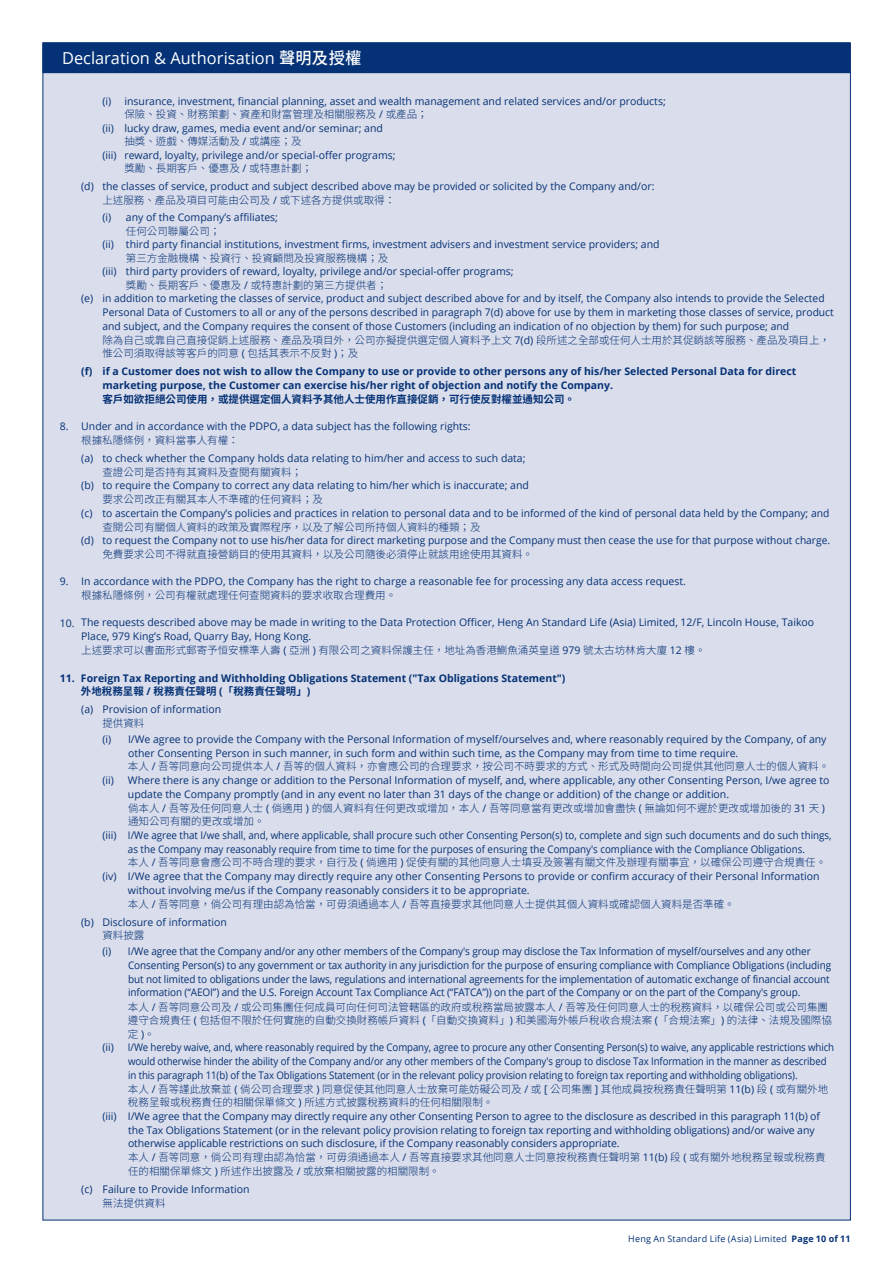
<style>
.page{position:relative;width:893px;height:1263px;background:#fff}
.page>*{position:absolute;margin:0;border:0;box-sizing:border-box;transform-origin:0 0}
.t1{font:16.5px "Open Sans";color:#fff}
.t2{font:10.5px/13.6px "Open Sans";color:#053276}
.t3{font:300 10.5px/13.6px "Noto Sans CJ Ktc";color:#053276}
.t4{font:700 10.5px/13.6px "Open Sans";color:#053276}
.t5{font:700 10.5px "Noto Sans CJ Ktc";color:#053276}
.t6{font:9px "Open Sans";letter-spacing:.025em;color:#053276}
.s1{font-family:"Noto Sans CJ Ktc";font-weight:500}
.s2{font-family:"Open Sans";font-weight:400}
.s3{font-family:"Open Sans"}
.s4{font-weight:700}
</style>
<div class="page">
<div style="left:43px;top:43px;width:808px;height:1177px;background:#daddeb;border:1px solid #053276"></div>
<div style="left:43px;top:43px;width:807px;height:30px;background:#053276"></div>
<h1 class="t1" style="left:62px;top:47px;width:301px">Declaration &amp; Authorisation <span class="s1">聲明及授權</span></h1>
<p class="t2" style="left:102px;top:94px;width:565px">(i) insurance, investment, financial planning, asset and wealth management and related services and/or products;</p>
<p class="t3" style="left:124px;top:108px;width:305px">保險、投資、財務策劃、資產和財富管理及相關服務及 <span class="s2">/</span> 或產品；</p>
<p class="t2" style="left:102px;top:121px;width:282px">(ii) lucky draw, games, media event and/or seminar; and</p>
<p class="t3" style="left:124px;top:135px;width:179px">抽獎、遊戲、傳媒活動及 <span class="s2">/</span> 或講座；及</p>
<p class="t2" style="left:102px;top:148px;width:295px">(iii) reward, loyalty, privilege and/or special-offer programs;</p>
<p class="t3" style="left:124px;top:162px;width:189px">獎勵、長期客戶、優惠及 <span class="s2">/</span> 或特惠計劃；</p>
<p class="t2" style="left:81px;top:179px;width:575px">(d) the classes of service, product and subject described above may be provided or solicited by the Company and/or:</p>
<p class="t3" style="left:102px;top:193px;width:294px">上述服務、產品及項目可能由公司及 <span class="s2">/</span> 或下述各方提供或取得：</p>
<p class="t2" style="left:102px;top:210px;width:177px">(i) any of the Company’s affiliates;</p>
<p class="t3" style="left:126px;top:224px;width:96px">任何公司聯屬公司；</p>
<p class="t2" style="left:102px;top:237px;width:559px">(ii) third party financial institutions, investment firms, investment advisers and investment service providers; and</p>
<p class="t3" style="left:126px;top:251px;width:264px">第三方金融機構、投資行、投資顧問及投資服務機構；及</p>
<p class="t2" style="left:102px;top:264px;width:413px">(iii) third party providers of reward, loyalty, privilege and/or special-offer programs;</p>
<p class="t3" style="left:126px;top:279px;width:263px">獎勵、長期客戶、優惠及 <span class="s2">/</span> 或特惠計劃的第三方提供者；</p>
<p class="t2" style="left:102px;top:291px;width:733px;text-indent:-21px">(e) in addition to marketing the classes of service, product and subject described above for and by itself, the Company also intends to provide the Selected<br>Personal Data of Customers to all or any of the persons described in paragraph 7(d) above for use by them in marketing those classes of service, product and subject, and the Company requires the consent of those Customers (including an indication of no objection by them) for such purpose; and</p>
<p class="t3" style="left:102px;top:333px;width:729px">除為自己或靠自己直接促銷上述服務、產品及項目外，公司亦擬提供選定個人資料予上文 <span class="s2">7(d)</span> 段所述之全部或任何人士用於其促銷該等服務、產品及項目上，惟公司須取得該等客戶的同意 <span class="s2">(</span> 包括其表示不反對 <span class="s2">)</span>；及</p>
<p class="t4" style="left:102px;top:364px;width:695px;text-indent:-21px">(f) if a Customer does not wish to allow the Company to use or provide to other persons any of his/her Selected Personal Data for direct marketing purpose, the Customer can exercise his/her right of objection and notify the Company.</p>
<p class="t5" style="left:102px;top:393px;width:474px">客戶如欲拒絕公司使用，或提供選定個人資料予其他人士使用作直接促銷，可行使反對權並通知公司。</p>
<p class="t2" style="left:60px;top:419px;width:412px">8. Under and in accordance with the PDPO, a data subject has the following rights:</p>
<p class="t3" style="left:81px;top:433px;width:159px">根據私隱條例，資料當事人有權：</p>
<p class="t2" style="left:81px;top:451px;width:446px">(a) to check whether the Company holds data relating to him/her and access to such data;</p>
<p class="t3" style="left:102px;top:465px;width:201px">查證公司是否持有其資料及查閱有關資料；</p>
<p class="t2" style="left:81px;top:478px;width:449px">(b) to require the Company to correct any data relating to him/her which is inaccurate; and</p>
<p class="t3" style="left:102px;top:493px;width:222px">要求公司改正有關其本人不準確的任何資料；及</p>
<p class="t2" style="left:81px;top:506px;width:750px">(c) to ascertain the Company’s policies and practices in relation to personal data and to be informed of the kind of personal data held by the Company; and</p>
<p class="t3" style="left:102px;top:520px;width:380px">查閱公司有關個人資料的政策及實際程序，以及了解公司所持個人資料的種類；及</p>
<p class="t2" style="left:81px;top:533px;width:750px">(d) to request the Company not to use his/her data for direct marketing purpose and the Company must then cease the use for that purpose without charge.</p>
<p class="t3" style="left:102px;top:548px;width:432px">免費要求公司不得就直接營銷目的使用其資料，以及公司隨後必須停止就該用途使用其資料。</p>
<p class="t2" style="left:60px;top:575px;width:628px">9. In accordance with the PDPO, the Company has the right to charge a reasonable fee for processing any data access request.</p>
<p class="t3" style="left:81px;top:589px;width:316px">根據私隱條例，公司有權就處理任何查閱資料的要求收取合理費用。</p>
<p class="t2" style="left:81px;top:615px;width:734px;text-indent:-21px">10. The requests described above may be made in writing to the Data Protection Officer, Heng An Standard Life (Asia) Limited, 12/F, Lincoln House, Taikoo<br>Place, 979 King’s Road, Quarry Bay, Hong Kong.</p>
<p class="t3" style="left:81px;top:644px;width:626px">上述要求可以書面形式郵寄予恒安標準人壽 <span class="s2">(</span> 亞洲 <span class="s2">)</span> 有限公司之資料保護主任，地址為香港鰂魚涌英皇道 <span class="s2">979</span> 號太古坊林肯大廈 <span class="s2">12</span> 樓。</p>
<p class="t4" style="left:60px;top:671px;width:507px">11. Foreign Tax Reporting and Withholding Obligations Statement ("Tax Obligations Statement")</p>
<p class="t5" style="left:81px;top:685px;width:231px">外地稅務呈報 <span class="s3">/</span> 稅務責任聲明 <span class="s3">(</span>「稅務責任聲明」<span class="s3">)</span></p>
<p class="t2" style="left:81px;top:702px;width:141px">(a) Provision of information</p>
<p class="t3" style="left:102px;top:716px;width:43px">提供資料</p>
<p class="t2" style="left:128px;top:732px;width:700px;text-indent:-26px">(i) I/we agree to provide the Company with the Personal Information of myself/ourselves and, where reasonably required by the Company, of any other Consenting Person in such manner, in such form and within such time, as the Company may from time to time require.</p>
<p class="t3" style="left:128px;top:760px;width:703px">本人 <span class="s2">/</span> 吾等同意向公司提供本人 <span class="s2">/</span> 吾等的個人資料，亦會應公司的合理要求，按公司不時要求的方式、形式及時間向公司提供其他同意人士的個人資料。</p>
<p class="t2" style="left:128px;top:773px;width:703px;text-indent:-26px">(ii) where there is any change or addition to the Personal Information of myself, and, where applicable, any other Consenting Person, I/we agree to update the Company promptly (and in any event no later than 31 days of the change or addition) of the change or addition.</p>
<p class="t3" style="left:128px;top:801px;width:698px">倘本人 <span class="s2">/</span> 吾等及任何同意人士 <span class="s2">(</span> 倘適用 <span class="s2">)</span> 的個人資料有任何更改或增加，本人 <span class="s2">/</span> 吾等同意當有更改或增加會盡快 <span class="s2">(</span> 無論如何不遲於更改或增加後的 <span class="s2">31</span> 天 <span class="s2">)</span>通知公司有關的更改或增加。</p>
<p class="t2" style="left:102px;top:828px;width:731px;text-align:center">(iii) I/we agree that I/we shall, and, where applicable, shall procure such other Consenting Person(s) to, complete and sign such documents and do such things, as the Company may reasonably require from time to time for the purposes of ensuring the Company's compliance with the Compliance Obligations.</p>
<p class="t3" style="left:128px;top:856px;width:700px">本人 <span class="s2">/</span> 吾等同意會應公司不時合理的要求，自行及 <span class="s2">(</span> 倘適用 <span class="s2">)</span> 促使有關的其他同意人士填妥及簽署有關文件及辦理有關事宜，以確保公司遵守合規責任。</p>
<p class="t2" style="left:128px;top:869px;width:693px;text-indent:-26px">(iv) I/we agree that the Company may directly require any other Consenting Persons to provide or confirm accuracy of their Personal Information without involving me/us if the Company reasonably considers it to be appropriate.</p>
<p class="t3" style="left:128px;top:897px;width:608px">本人 <span class="s2">/</span> 吾等同意，倘公司有理由認為恰當，可毋須通過本人 <span class="s2">/</span> 吾等直接要求其他同意人士提供其個人資料或確認個人資料是否準確。</p>
<p class="t2" style="left:81px;top:915px;width:147px">(b) Disclosure of information</p>
<p class="t3" style="left:102px;top:929px;width:43px">資料披露</p>
<p class="t2" style="left:128px;top:944px;width:705px;text-indent:-26px">(i) I/we agree that the Company and/or any other members of the Company's group may disclose the Tax Information of myself/ourselves and any other Consenting Person(s) to any government or tax authority in any jurisdiction for the purpose of ensuring compliance with Compliance Obligations (including but not limited to obligations under the laws, regulations and international agreements for the implementation of automatic exchange of financial account information (“AEOI”) and the U.S. Foreign Account Tax Compliance Act (“FATCA”)) on the part of the Company or on the part of the Company's group.</p>
<p class="t3" style="left:128px;top:1001px;width:705px">本人 <span class="s2">/</span> 吾等同意公司及 <span class="s2">/</span> 或公司集團任何成員可向任何司法管轄區的政府或稅務當局披露本人 <span class="s2">/</span> 吾等及任何同意人士的稅務資料，以確保公司或公司集團遵守合規責任 <span class="s2">(</span> 包括但不限於任何實施的自動交換財務帳戶資料 <span class="s2">(</span>「自動交換資料」<span class="s2">)</span> 和美國海外帳戶稅收合規法案 <span class="s2">(</span>「合規法案」<span class="s2">)</span> 的法律、法規及國際協定 <span class="s2">)</span>。</p>
<p class="t2" style="left:128px;top:1040px;width:708px;text-indent:-26px">(ii) I/we hereby waive, and, where reasonably required by the Company, agree to procure any other Consenting Person(s) to waive, any applicable restrictions which would otherwise hinder the ability of the Company and/or any other members of the Company's group to disclose Tax Information in the manner as described in this paragraph 11(b) of the Tax Obligations Statement (or in the relevant policy provision relating to foreign tax reporting and withholding obligations).</p>
<p class="t3" style="left:128px;top:1082px;width:702px">本人 <span class="s2">/</span> 吾等謹此放棄並 <span class="s2">(</span> 倘公司合理要求 <span class="s2">)</span> 同意促使其他同意人士放棄可能妨礙公司及 <span class="s2">/</span> 或 <span class="s2">[</span> 公司集團 <span class="s2">]</span> 其他成員按稅務責任聲明第 <span class="s2">11(b)</span> 段 <span class="s2">(</span> 或有關外地稅務呈報或稅務責任的相關保單條文 <span class="s2">)</span> 所述方式披露稅務資料的任何相關限制。</p>
<p class="t2" style="left:128px;top:1109px;width:693px;text-indent:-26px">(iii) I/we agree that the Company may directly require any other Consenting Person to agree to the disclosure as described in this paragraph 11(b) of the Tax Obligations Statement (or in the relevant policy provision relating to foreign tax reporting and withholding obligations) and/or waive any otherwise applicable restrictions on such disclosure, if the Company reasonably considers appropriate.</p>
<p class="t3" style="left:128px;top:1151px;width:699px">本人 <span class="s2">/</span> 吾等同意，倘公司有理由認為恰當，可毋須通過本人 <span class="s2">/</span> 吾等直接要求其他同意人士同意按稅務責任聲明第 <span class="s2">11(b)</span> 段 <span class="s2">(</span> 或有關外地稅務呈報或稅務責任的相關保單條文 <span class="s2">)</span> 所述作出披露及 <span class="s2">/</span> 或放棄相關披露的相關限制。</p>
<p class="t2" style="left:81px;top:1182px;width:170px">(c) Failure to Provide Information</p>
<p class="t3" style="left:103px;top:1196px;width:64px">無法提供資料</p>
<p class="t6" style="left:628px;top:1232px;width:224px">Heng An Standard Life (Asia) Limited <span class="s4">Page 10 of 11</span></p>
</div>
